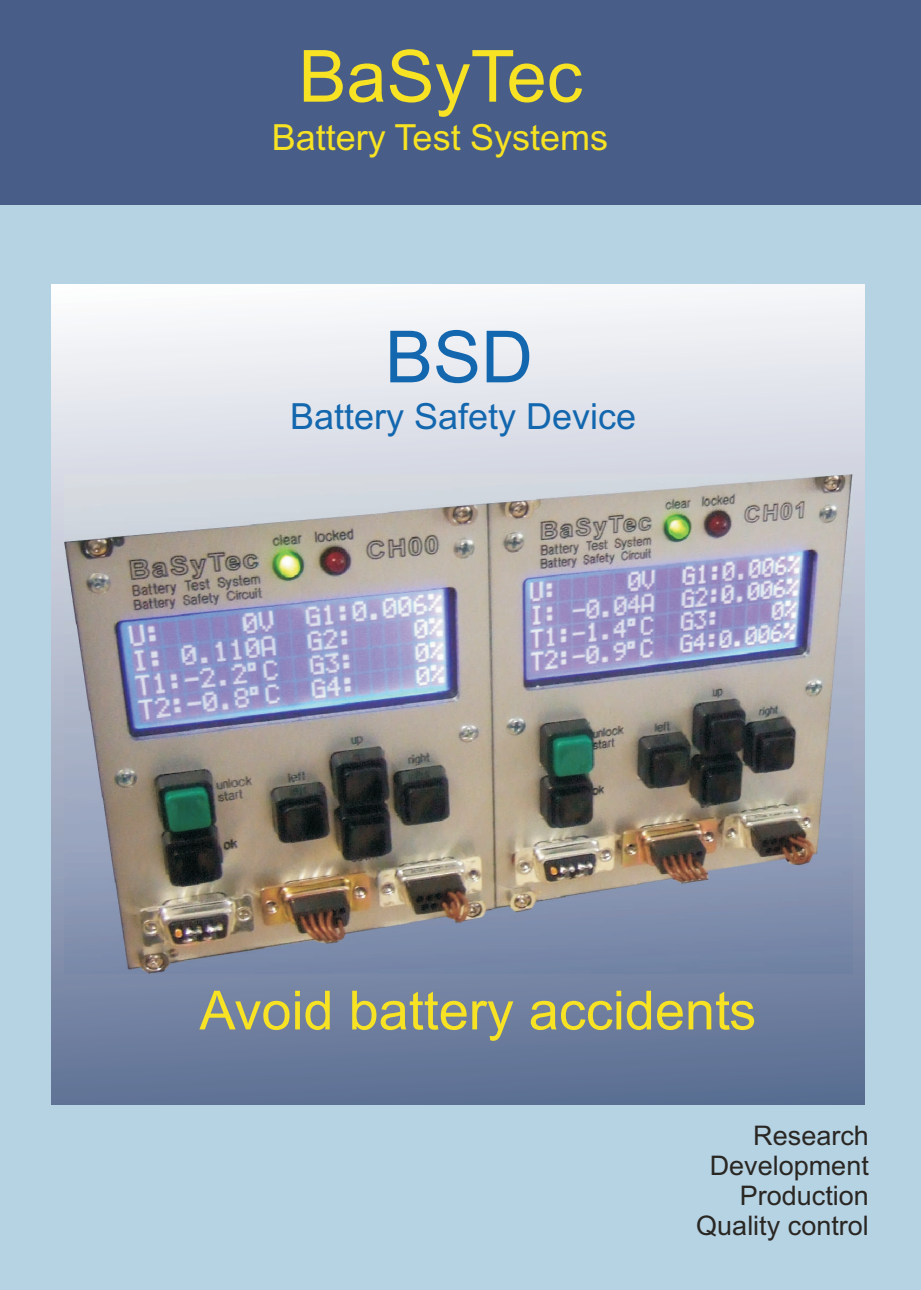
<style>
.page{position:relative;width:921px;height:1290px;background:#fff}
.page>*{position:absolute;margin:0;border:0;box-sizing:border-box;transform-origin:0 0}
.t1{font:72px "Arial";color:#f7e323}
.t2{font:72px "Arial";color:#1367ae}
.t3{font:54px "Arial";color:#f7e323}
.t4{font:36px "Arial";color:#1367ae}
.t5{font:36px "Arial";color:#f7e323}
.t6{font:27px/30.2px "Arial";color:#2a2723;text-align:right}
</style>
<div class="page">
<div style="left:0;top:204px;width:921px;height:1086px;background:#b6d3e4"></div>
<div style="left:0;top:0;width:921px;height:204px;background:#485e88"></div>
<div style="left:51px;top:284px;width:814px;height:820px;background:linear-gradient(to bottom,#f9f8fb,#627397)"></div>
<img style="left:64px;top:474px;width:788px;height:499px">
<h1 class="t1" style="left:299px;top:49px;width:286px">BaSyTec</h1>
<h3 class="t5" style="left:272px;top:123px;width:338px">Battery Test Systems</h3>
<h1 class="t2" style="left:385px;top:330px;width:150px">BSD</h1>
<h3 class="t4" style="left:290px;top:403px;width:348px">Battery Safety Device</h3>
<h2 class="t3" style="left:199px;top:990px;width:558px">Avoid battery accidents</h2>
<p class="t6" style="left:696px;top:1123px;width:174px">Research<br>Development<br>Production<br>Quality control</p>
</div>
